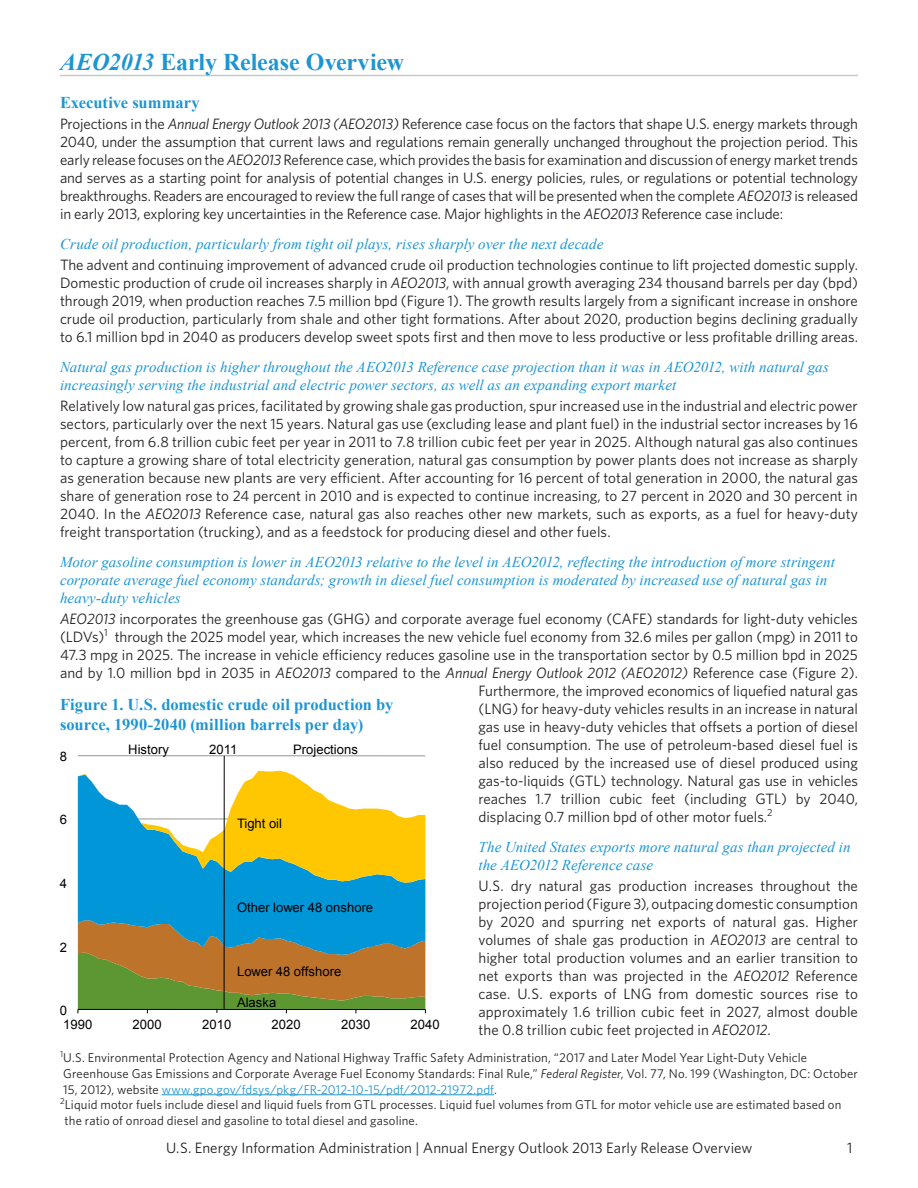
<style>
.page{position:relative;width:918px;height:1188px;background:#fff}
.page>*{position:absolute;margin:0;border:0;box-sizing:border-box;transform-origin:0 0}
.Page_Title{font:700 24px "Times New Roman";letter-spacing:-.005em;color:#1d95d3}
.figure_title{font:700 16.5px/19.5px "Times New Roman";color:#1d95d3}
.Subtitle{font:700 16.5px "Times New Roman";color:#1d95d3}
.Body_Text{font:15px/18px "Whitney";color:#231f20;text-align:justify}
.Subsubtitle{font:italic 15px/18px "Times New Roman";letter-spacing:.005em;color:#1d95d3}
.page_number{font:15px "Whitney";letter-spacing:.005em;color:#231f20}
.t1{font:13.05px "Arial";letter-spacing:.005em;color:#000}
.footnotes{font:12.75px/15.8px "Whitney";letter-spacing:.01em;color:#231f20}
.s1{font-style:italic}
.s2{color:#1d95d3}
</style>
<div class="page">
<hr style="left:60px;top:75px;width:798px;height:1px;background:#c7c8ca">
<hr style="left:162px;top:1094px;width:332px;height:1px;background:#1d95d3">
<hr style="left:78px;top:755px;width:347px;height:1px;background:#969696">
<div style="left:78px;top:883px;width:347px;height:37px;background:#0096d7"></div>
<svg style="left:78px;top:771px;width:347px;height:112px"></svg>
<hr style="left:224px;top:756px;width:1px;height:253px;background:#000">
<svg style="left:78px;top:920px;width:348px;height:93px;background:#808656"></svg>
<p class="Page_Title" style="left:60px;top:46px;width:346px"><span class="s1">AEO2013</span> Early Release Overview</p>
<p class="Subtitle" style="left:60px;top:91px;width:141px">Executive summary</p>
<p class="Body_Text" style="left:60px;top:114px;width:799px">Projections in the <span class="s1">Annual Energy Outlook 2013 (AEO2013)</span> Reference case focus on the factors that shape U.S. energy markets through 2040, under the assumption that current laws and regulations remain generally unchanged throughout the projection period. This early release focuses on the <span class="s1">AEO2013</span> Reference case, which provides the basis for examination and discussion of energy market trends and serves as a starting point for analysis of potential changes in U.S. energy policies, rules, or regulations or potential technology breakthroughs. Readers are encouraged to review the full range of cases that will be presented when the complete <span class="s1">AEO2013</span> is released in early 2013, exploring key uncertainties in the Reference case. Major highlights in the <span class="s1">AEO2013</span> Reference case include:</p>
<p class="Subsubtitle" style="left:60px;top:234px;width:545px">Crude oil production, particularly from tight oil plays, rises sharply over the next decade</p>
<p class="Body_Text" style="left:60px;top:255px;width:800px">The advent and continuing improvement of advanced crude oil production technologies continue to lift projected domestic supply.<br>Domestic production of crude oil increases sharply in <span class="s1">AEO2013</span>, with annual growth averaging 234 thousand barrels per day (bpd) through 2019, when production reaches 7.5 million bpd (Figure 1). The growth results largely from a significant increase in onshore crude oil production, particularly from shale and other tight formations. After about 2020, production begins declining gradually to 6.1 million bpd in 2040 as producers develop sweet spots first and then move to less productive or less profitable drilling areas.</p>
<p class="Subsubtitle" style="left:60px;top:357px;width:770px">Natural gas production is higher throughout the AEO2013 Reference case projection than it was in AEO2012, with natural gas increasingly serving the industrial and electric power sectors, as well as an expanding export market</p>
<p class="Body_Text" style="left:60px;top:396px;width:800px">Relatively low natural gas prices, facilitated by growing shale gas production, spur increased use in the industrial and electric power sectors, particularly over the next 15 years. Natural gas use (excluding lease and plant fuel) in the industrial sector increases by 16 percent, from 6.8 trillion cubic feet per year in 2011 to 7.8 trillion cubic feet per year in 2025. Although natural gas also continues to capture a growing share of total electricity generation, natural gas consumption by power plants does not increase as sharply as generation because new plants are very efficient. After accounting for 16 percent of total generation in 2000, the natural gas share of generation rose to 24 percent in 2010 and is expected to continue increasing, to 27 percent in 2020 and 30 percent in 2040. In the <span class="s1">AEO2013</span> Reference case, natural gas also reaches other new markets, such as exports, as a fuel for heavy-duty freight transportation (trucking), and as a feedstock for producing diesel and other fuels.</p>
<p class="Subsubtitle" style="left:60px;top:552px;width:776px">Motor gasoline consumption is lower in AEO2013 relative to the level in AEO2012, reflecting the introduction of more stringent corporate average fuel economy standards; growth in diesel fuel consumption is moderated by increased use of natural gas in heavy-duty vehicles</p>
<p class="Body_Text" style="left:60px;top:609px;width:799px"><span class="s1">AEO2013</span> incorporates the greenhouse gas (GHG) and corporate average fuel economy (CAFE) standards for light-duty vehicles</p>
<p class="Body_Text" style="left:60px;top:627px;width:800px">(LDVs)<sup>1</sup> through the 2025 model year, which increases the new vehicle fuel economy from 32.6 miles per gallon (mpg) in 2011 to</p>
<p class="Body_Text" style="left:60px;top:645px;width:799px">47.3 mpg in 2025. The increase in vehicle efficiency reduces gasoline use in the transportation sector by 0.5 million bpd in 2025</p>
<p class="Body_Text" style="left:60px;top:663px;width:800px">and by 1.0 million bpd in 2035 in <span class="s1">AEO2013</span> compared to the <span class="s1">Annual Energy Outlook 2012 (AEO2012)</span> Reference case (Figure 2).</p>
<p class="Body_Text" style="left:478px;top:681px;width:381px">Furthermore, the improved economics of liquefied natural gas</p>
<p class="Body_Text" style="left:478px;top:699px;width:381px">(LNG) for heavy-duty vehicles results in an increase in natural</p>
<p class="Body_Text" style="left:478px;top:717px;width:381px">gas use in heavy-duty vehicles that offsets a portion of diesel</p>
<p class="Body_Text" style="left:478px;top:735px;width:381px">fuel consumption. The use of petroleum-based diesel fuel is</p>
<p class="Body_Text" style="left:478px;top:753px;width:381px">also reduced by the increased use of diesel produced using</p>
<p class="Body_Text" style="left:478px;top:771px;width:381px">gas-to-liquids (GTL) technology. Natural gas use in vehicles</p>
<p class="Body_Text" style="left:478px;top:789px;width:381px">reaches 1.7 trillion cubic feet (including GTL) by 2040,</p>
<p class="Body_Text" style="left:478px;top:807px;width:296px">displacing 0.7 million bpd of other motor fuels.<sup>2</sup></p>
<p class="Subsubtitle" style="left:478px;top:837px;width:374px">The United States exports more natural gas than projected in the AEO2012 Reference case</p>
<p class="Body_Text" style="left:478px;top:876px;width:381px">U.S. dry natural gas production increases throughout the projection period (Figure 3), outpacing domestic consumption by 2020 and spurring net exports of natural gas. Higher volumes of shale gas production in <span class="s1">AEO2013</span> are central to higher total production volumes and an earlier transition to net exports than was projected in the <span class="s1">AEO2012</span> Reference case. U.S. exports of LNG from domestic sources rise to approximately 1.6 trillion cubic feet in 2027, almost double the 0.8 trillion cubic feet projected in <span class="s1">AEO2012</span>.</p>
<p class="footnotes" style="left:60px;top:1049px;width:800px"><sup>1</sup>U.S. Environmental Protection Agency and National Highway Traffic Safety Administration, “2017 and Later Model Year Light-Duty Vehicle<br>Greenhouse Gas Emissions and Corporate Average Fuel Economy Standards: Final Rule,” <span class="s1">Federal Register</span>, Vol. 77, No. 199 (Washington, DC: October<br>15, 2012), website <span class="s2">www.gpo.gov/fdsys/pkg/FR-2012-10-15/pdf/2012-21972.pdf</span>.</p>
<p class="footnotes" style="left:65px;top:1097px;width:778px;text-indent:-5px"><sup>2</sup>Liquid motor fuels include diesel and liquid fuels from GTL processes. Liquid fuel volumes from GTL for motor vehicle use are estimated based on the ratio of onroad diesel and gasoline to total diesel and gasoline.</p>
<p class="figure_title" style="left:60px;top:694px;width:335px">Figure 1. U.S. domestic crude oil production by source, 1990-2040 (million barrels per day)</p>
<p class="t1" style="left:128px;top:740px;width:42px">History</p>
<p class="t1" style="left:209px;top:740px;width:30px">2011</p>
<p class="t1" style="left:293px;top:740px;width:66px">Projections</p>
<p class="t1" style="left:60px;top:748px;width:9px">8</p>
<p class="t1" style="left:60px;top:811px;width:9px">6</p>
<p class="t1" style="left:237px;top:815px;width:47px">Tight oil</p>
<p class="t1" style="left:60px;top:875px;width:9px">4</p>
<p class="t1" style="left:237px;top:899px;width:138px">Other lower 48 onshore</p>
<p class="t1" style="left:60px;top:939px;width:9px">2</p>
<p class="t1" style="left:237px;top:963px;width:106px">Lower 48 offshore</p>
<p class="t1" style="left:237px;top:993px;width:41px">Alaska</p>
<p class="t1" style="left:60px;top:1002px;width:9px">0</p>
<p class="t1" style="left:202px;top:1016px;width:31px">2010</p>
<p class="t1" style="left:63px;top:1016px;width:31px">1990</p>
<p class="t1" style="left:133px;top:1016px;width:31px">2000</p>
<p class="t1" style="left:272px;top:1016px;width:31px">2020</p>
<p class="t1" style="left:341px;top:1016px;width:31px">2030</p>
<p class="t1" style="left:411px;top:1016px;width:31px">2040</p>
<p class="page_number" style="left:166px;top:1138px;width:588px">U.S. Energy Information Administration | Annual Energy Outlook 2013 Early Release Overview</p>
<p class="page_number" style="left:847px;top:1138px;width:7px">1</p>
</div>
